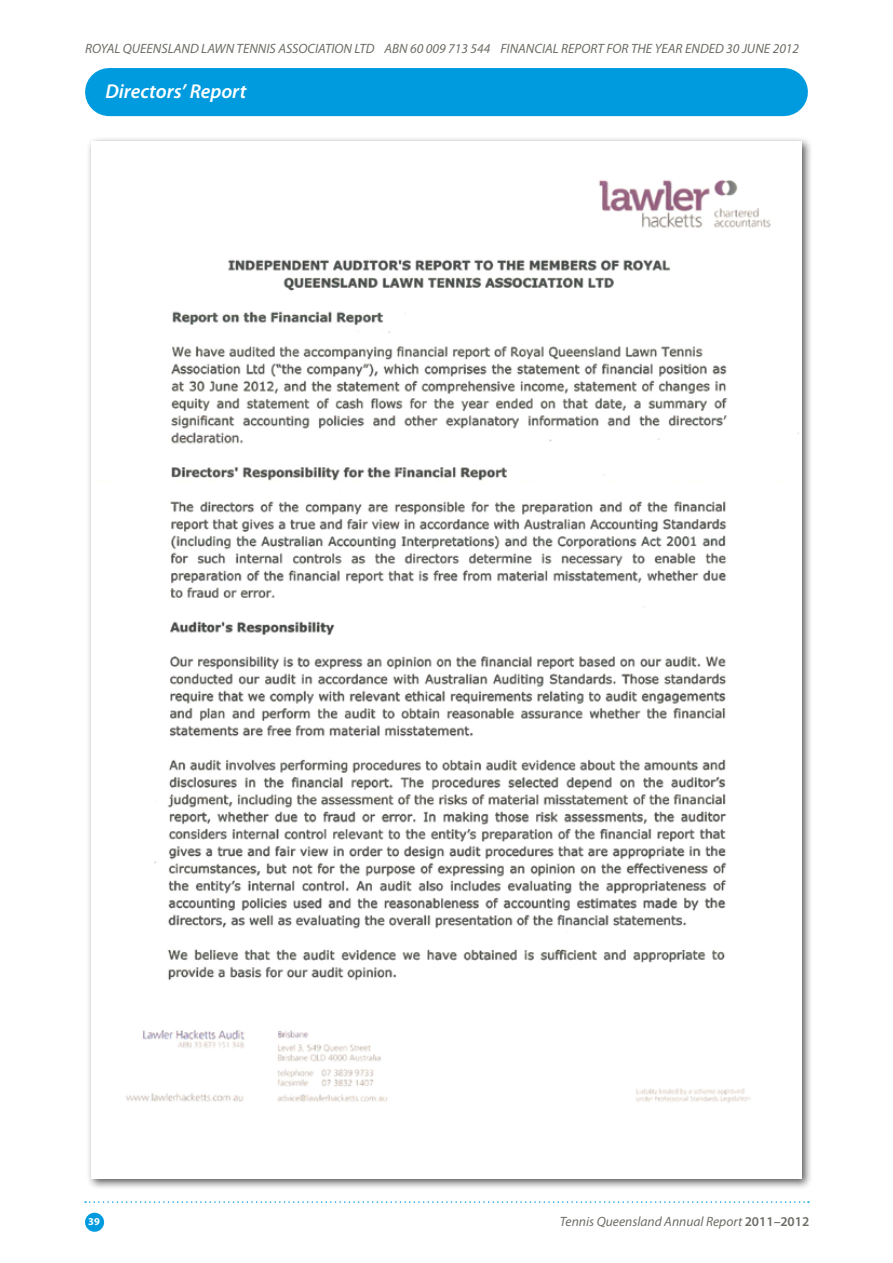
<style>
.page{position:relative;width:893px;height:1263px;background:#fff}
.page>*{position:absolute;margin:0;border:0;box-sizing:border-box;transform-origin:0 0}
.t1{font:italic 600 20.1px "Myriad Pro";color:#fff}
.t2{font:italic 13.5px "Myriad Pro";color:#6d6e67}
.t3{font:700 10.5px "Myriad Pro";color:#fff}
.s1{font-weight:600;font-style:normal}
</style>
<div class="page">
<div style="left:86px;top:137px;width:727px;height:1053px;background:#000;opacity:.65"></div>
<img style="left:91px;top:142px;width:711px;height:1037px">
<svg style="left:85px;top:1201px;width:724px;height:2px"></svg>
<div style="left:85px;top:1213px;width:19px;height:19px;background:#009bdf;border-radius:50%"></div>
<div style="left:109px;top:68px;width:675px;height:48px;background:#009bdf"></div>
<p class="t2" style="left:85px;top:40px;width:716px">ROYAL QUEENSLAND LAWN TENNIS ASSOCIATION LTD ABN 60 009 713 544 FINANCIAL REPORT FOR THE YEAR ENDED 30 JUNE 2012</p>
<h1 class="t1" style="left:105px;top:79px;width:143px">Directors’ Report</h1>
<p class="t3" style="left:88px;top:1215px;width:13px">39</p>
<p class="t2" style="left:560px;top:1213px;width:251px">Tennis Queensland Annual Report <span class="s1">2011–2012</span></p>
</div>
